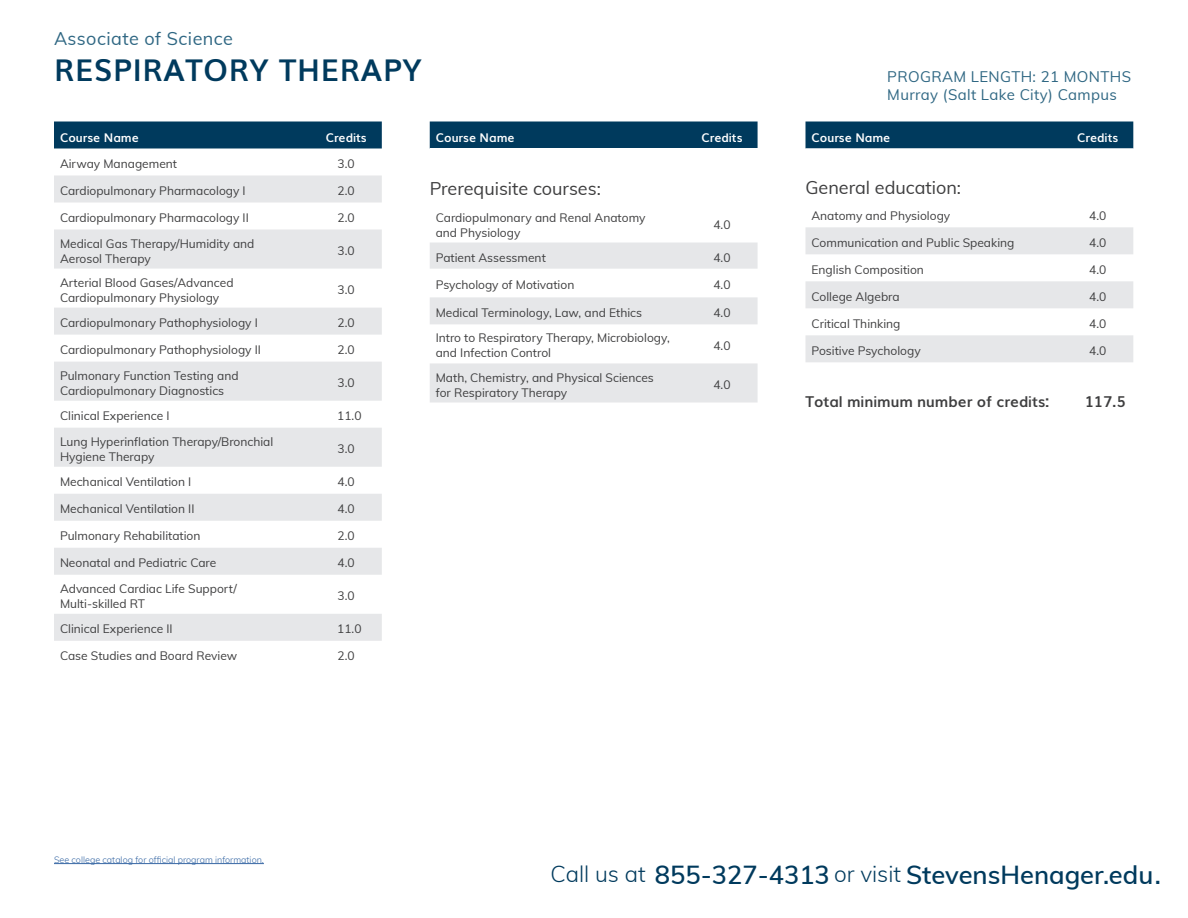
<style>
.page{position:relative;width:1188px;height:918px;background:#fff}
.page>*{position:absolute;margin:0;border:0;box-sizing:border-box;transform-origin:0 0}
.School_Of_Headline{font:700 30px "Muli";letter-spacing:.025em;color:#003a5d}
.t1{font:600 25.5px "Muli";color:#003a5d}
.t2{font:18px "Muli";color:#3e3e3f}
.School_Of_Headline-2{font:18px "Muli";letter-spacing:.025em;color:#2f6783}
.School_Of_Headline-3{font:15px/18px "Muli";letter-spacing:.025em;color:#2f6783}
.Normal_wrd_1{font:700 15px "Muli";color:#3e3e3f}
.affilliations{font:700 15px "Muli";color:#3e3e3f}
.Normal_wrd_1-2{font:12px/15px "Muli";color:#3e3e3f}
.affilliations-2{font:12px "Muli";color:#3e3e3f}
.affilliations-3{font:700 12px "Muli";color:#fff}
.Program_Overview_Dis{font:300 9px "Muli";color:#3667a4}
.s1{font-weight:300;font-size:22.5px}
</style>
<div class="page">
<hr style="left:54px;top:863px;width:210px;height:1px;background:#3667a4">
<div style="left:54px;top:122px;width:328px;height:26px;background:#003a5d"></div>
<svg style="left:54px;top:176px;width:328px;height:465px;fill:#e6e7e9"></svg>
<div style="left:430px;top:122px;width:328px;height:26px;background:#003a5d"></div>
<svg style="left:430px;top:243px;width:328px;height:160px;fill:#e6e7e9"></svg>
<div style="left:806px;top:122px;width:327px;height:26px;background:#003a5d"></div>
<svg style="left:806px;top:227px;width:327px;height:135px;fill:#e6e7e9"></svg>
<p class="School_Of_Headline-2" style="left:54px;top:26px;width:181px">Associate of Science</p>
<p class="School_Of_Headline" style="left:54px;top:46px;width:369px">RESPIRATORY THERAPY</p>
<p class="affilliations-3" style="left:60px;top:128px;width:80px">Course Name</p>
<p class="affilliations-3" style="left:326px;top:128px;width:43px">Credits</p>
<p class="Normal_wrd_1-2" style="left:60px;top:156px;width:119px">Airway Management</p>
<p class="affilliations-2" style="left:338px;top:155px;width:19px">3.0</p>
<p class="Normal_wrd_1-2" style="left:60px;top:183px;width:187px">Cardiopulmonary Pharmacology I</p>
<p class="affilliations-2" style="left:338px;top:182px;width:19px">2.0</p>
<p class="Normal_wrd_1-2" style="left:60px;top:210px;width:190px">Cardiopulmonary Pharmacology II</p>
<p class="affilliations-2" style="left:338px;top:209px;width:19px">2.0</p>
<p class="Normal_wrd_1-2" style="left:60px;top:235px;width:196px">Medical Gas Therapy/Humidity and<br>Aerosol Therapy</p>
<p class="affilliations-2" style="left:338px;top:242px;width:19px">3.0</p>
<p class="Normal_wrd_1-2" style="left:60px;top:274px;width:175px">Arterial Blood Gases/Advanced<br>Cardiopulmonary Physiology</p>
<p class="affilliations-2" style="left:338px;top:281px;width:19px">3.0</p>
<p class="Normal_wrd_1-2" style="left:60px;top:315px;width:199px">Cardiopulmonary Pathophysiology I</p>
<p class="affilliations-2" style="left:338px;top:314px;width:19px">2.0</p>
<p class="Normal_wrd_1-2" style="left:60px;top:342px;width:202px">Cardiopulmonary Pathophysiology II</p>
<p class="affilliations-2" style="left:338px;top:341px;width:19px">2.0</p>
<p class="Normal_wrd_1-2" style="left:60px;top:367px;width:180px">Pulmonary Function Testing and<br>Cardiopulmonary Diagnostics</p>
<p class="affilliations-2" style="left:338px;top:374px;width:19px">3.0</p>
<p class="Normal_wrd_1-2" style="left:60px;top:408px;width:111px">Clinical Experience I</p>
<p class="affilliations-2" style="left:337px;top:407px;width:26px">11.0</p>
<p class="Normal_wrd_1-2" style="left:60px;top:433px;width:215px">Lung Hyperinflation Therapy/Bronchial<br>Hygiene Therapy</p>
<p class="affilliations-2" style="left:338px;top:440px;width:19px">3.0</p>
<p class="Normal_wrd_1-2" style="left:60px;top:474px;width:133px">Mechanical Ventilation I</p>
<p class="affilliations-2" style="left:338px;top:473px;width:19px">4.0</p>
<p class="Normal_wrd_1-2" style="left:60px;top:501px;width:136px">Mechanical Ventilation II</p>
<p class="affilliations-2" style="left:338px;top:500px;width:19px">4.0</p>
<p class="Normal_wrd_1-2" style="left:60px;top:528px;width:142px">Pulmonary Rehabilitation</p>
<p class="affilliations-2" style="left:338px;top:527px;width:19px">2.0</p>
<p class="Normal_wrd_1-2" style="left:60px;top:555px;width:158px">Neonatal and Pediatric Care</p>
<p class="affilliations-2" style="left:338px;top:554px;width:19px">4.0</p>
<p class="Normal_wrd_1-2" style="left:60px;top:580px;width:178px">Advanced Cardiac Life Support/<br>Multi-skilled RT</p>
<p class="affilliations-2" style="left:338px;top:587px;width:19px">3.0</p>
<p class="Normal_wrd_1-2" style="left:60px;top:621px;width:114px">Clinical Experience II</p>
<p class="affilliations-2" style="left:337px;top:620px;width:26px">11.0</p>
<p class="Normal_wrd_1-2" style="left:60px;top:648px;width:179px">Case Studies and Board Review</p>
<p class="affilliations-2" style="left:338px;top:647px;width:19px">2.0</p>
<p class="affilliations-3" style="left:436px;top:128px;width:80px">Course Name</p>
<p class="affilliations-3" style="left:701px;top:128px;width:43px">Credits</p>
<p class="t2" style="left:430px;top:176px;width:173px">Prerequisite courses:</p>
<p class="Normal_wrd_1-2" style="left:436px;top:209px;width:211px">Cardiopulmonary and Renal Anatomy and Physiology</p>
<p class="affilliations-2" style="left:713px;top:216px;width:19px">4.0</p>
<p class="Normal_wrd_1-2" style="left:436px;top:249px;width:112px">Patient Assessment</p>
<p class="affilliations-2" style="left:713px;top:249px;width:19px">4.0</p>
<p class="Normal_wrd_1-2" style="left:436px;top:277px;width:140px">Psychology of Motivation</p>
<p class="affilliations-2" style="left:713px;top:276px;width:19px">4.0</p>
<p class="Normal_wrd_1-2" style="left:436px;top:305px;width:208px">Medical Terminology, Law, and Ethics</p>
<p class="affilliations-2" style="left:713px;top:304px;width:19px">4.0</p>
<p class="Normal_wrd_1-2" style="left:436px;top:330px;width:236px">Intro to Respiratory Therapy, Microbiology, and Infection Control</p>
<p class="affilliations-2" style="left:713px;top:337px;width:19px">4.0</p>
<p class="Normal_wrd_1-2" style="left:436px;top:369px;width:220px">Math, Chemistry, and Physical Sciences for Respiratory Therapy</p>
<p class="affilliations-2" style="left:713px;top:376px;width:19px">4.0</p>
<p class="School_Of_Headline-3" style="left:887px;top:66px;width:245px">PROGRAM LENGTH: 21 MONTHS<br>Murray (Salt Lake City) Campus</p>
<p class="affilliations-3" style="left:812px;top:128px;width:80px">Course Name</p>
<p class="affilliations-3" style="left:1077px;top:128px;width:43px">Credits</p>
<p class="t2" style="left:806px;top:174px;width:157px">General education:</p>
<p class="Normal_wrd_1-2" style="left:812px;top:207px;width:140px">Anatomy and Physiology</p>
<p class="affilliations-2" style="left:1089px;top:207px;width:19px">4.0</p>
<p class="Normal_wrd_1-2" style="left:812px;top:234px;width:204px">Communication and Public Speaking</p>
<p class="affilliations-2" style="left:1089px;top:234px;width:19px">4.0</p>
<p class="Normal_wrd_1-2" style="left:812px;top:261px;width:114px">English Composition</p>
<p class="affilliations-2" style="left:1089px;top:261px;width:19px">4.0</p>
<p class="Normal_wrd_1-2" style="left:812px;top:288px;width:90px">College Algebra</p>
<p class="affilliations-2" style="left:1089px;top:288px;width:19px">4.0</p>
<p class="Normal_wrd_1-2" style="left:812px;top:315px;width:91px">Critical Thinking</p>
<p class="affilliations-2" style="left:1089px;top:315px;width:19px">4.0</p>
<p class="Normal_wrd_1-2" style="left:812px;top:342px;width:111px">Positive Psychology</p>
<p class="affilliations-2" style="left:1089px;top:342px;width:19px">4.0</p>
<p class="Normal_wrd_1" style="left:806px;top:390px;width:246px">Total minimum number of credits:</p>
<p class="affilliations" style="left:1085px;top:390px;width:43px">117.5</p>
<p class="Program_Overview_Dis" style="left:54px;top:853px;width:211px">See college catalog for official program information.</p>
<p class="t1" style="left:551px;top:856px;width:612px"><span class="s1">Call us at</span> 855-327-4313 <span class="s1">or visit</span> StevensHenager.edu.</p>
</div>
